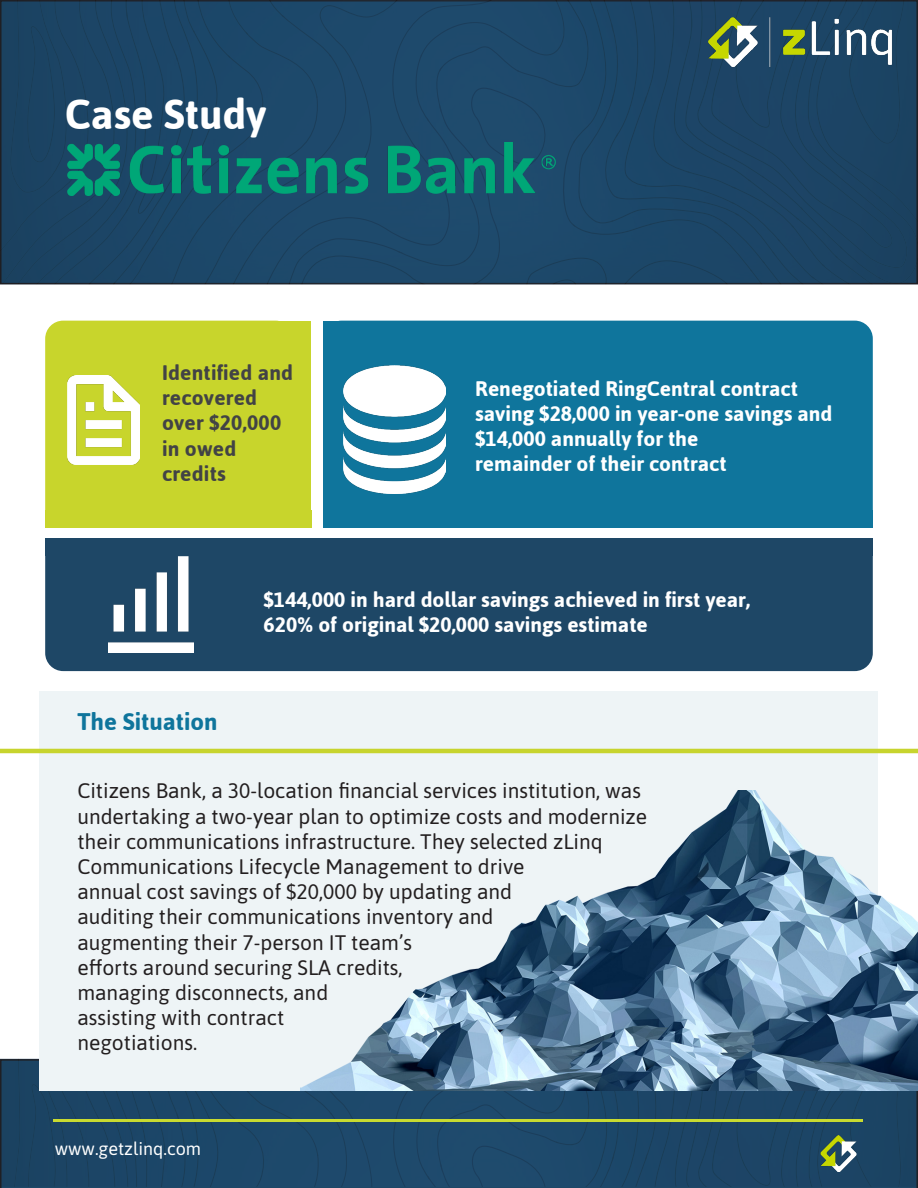
<style>
.page{position:relative;width:918px;height:1188px;background:#fff}
.page>*{position:absolute;margin:0;border:0;box-sizing:border-box;transform-origin:0 0}
.t1{font:700 42px "Asap";color:#fff}
.t2{font:700 24px "Asap";color:#0f759c}
.t3{font:21px "Asap";color:#231f20}
.t4{font:700 21px/25.2px "Asap";color:#fff}
.t5{font:700 21px/25.2px "Asap";letter-spacing:.01em;color:#424345}
.t6{font:18px "Asap";color:#fff}
</style>
<div class="page">
<div style="left:0;top:0;width:918px;height:284px;background:#1c486a"></div>
<img style="left:526px;top:258px;width:82px;height:26px">
<img style="left:552px;top:279px;width:24px;height:5px">
<img style="left:0;top:0;width:2px;height:253px">
<img style="left:209px;top:235px;width:24px;height:43px">
<img style="left:624px;top:260px;width:104px;height:24px">
<img style="left:492px;top:89px;width:53px;height:53px">
<img style="left:563px;top:140px;width:12px;height:85px">
<img style="left:714px;top:268px;width:39px;height:3px">
<img style="left:750px;top:270px;width:12px;height:14px">
<img style="left:233px;top:0;width:259px;height:284px">
<img style="left:228px;top:0;width:20px;height:35px">
<img style="left:555px;top:0;width:40px;height:87px">
<img style="left:246px;top:32px;width:71px;height:66px">
<img style="left:440px;top:46px;width:77px;height:26px">
<img style="left:434px;top:67px;width:7px;height:46px">
<img style="left:517px;top:70px;width:40px;height:15px">
<img style="left:285px;top:96px;width:33px;height:46px">
<img style="left:440px;top:103px;width:40px;height:39px">
<img style="left:478px;top:196px;width:23px;height:87px">
<img style="left:209px;top:196px;width:39px;height:23px">
<img style="left:171px;top:216px;width:38px;height:68px">
<img style="left:301px;top:255px;width:179px;height:29px">
<img style="left:670px;top:0;width:14px;height:149px">
<img style="left:646px;top:0;width:12px;height:104px">
<img style="left:804px;top:268px;width:11px;height:10px">
<svg style="left:811px;top:277px;width:13px;height:7px"></svg>
<img style="left:684px;top:0;width:13px;height:155px">
<img style="left:879px;top:224px;width:39px;height:60px">
<img style="left:840px;top:268px;width:41px;height:11px">
<img style="left:138px;top:0;width:26px;height:248px">
<img style="left:164px;top:0;width:35px;height:142px">
<img style="left:616px;top:0;width:30px;height:137px">
<img style="left:613px;top:133px;width:5px;height:64px">
<img style="left:782px;top:268px;width:22px;height:16px">
<img style="left:697px;top:0;width:215px;height:268px">
<div style="left:2px;top:0;width:34px;height:284px;background:#1b4261"></div>
<img style="left:36px;top:0;width:102px;height:284px">
<img style="left:183px;top:0;width:12px;height:32px">
<img style="left:604px;top:0;width:9px;height:32px">
<img style="left:612px;top:22px;width:9px;height:82px">
<img style="left:190px;top:31px;width:29px;height:111px">
<img style="left:578px;top:94px;width:35px;height:129px">
<img style="left:152px;top:196px;width:40px;height:38px">
<img style="left:612px;top:208px;width:116px;height:16px">
<img style="left:114px;top:230px;width:39px;height:54px">
<img style="left:724px;top:223px;width:41px;height:40px">
<img style="left:762px;top:261px;width:20px;height:23px">
<img style="left:733px;top:0;width:73px;height:128px">
<img style="left:816px;top:0;width:102px;height:224px">
<img style="left:849px;top:0;width:55px;height:144px">
<div style="left:0;top:1058px;width:918px;height:129px;background:#1c476a"></div>
<img style="left:916px;top:1091px;width:2px;height:96px">
<img style="left:14px;top:1058px;width:40px;height:129px">
<img style="left:54px;top:1091px;width:24px;height:95px">
<img style="left:504px;top:1091px;width:52px;height:22px">
<img style="left:495px;top:1148px;width:44px;height:25px">
<img style="left:219px;top:1103px;width:10px;height:11px">
<img style="left:601px;top:1091px;width:6px;height:61px">
<img style="left:229px;top:1113px;width:35px;height:73px">
<img style="left:229px;top:1174px;width:2px;height:12px">
<img style="left:320px;top:1091px;width:173px;height:95px">
<img style="left:556px;top:1091px;width:33px;height:54px">
<img style="left:247px;top:1091px;width:71px;height:65px">
<img style="left:440px;top:1104px;width:80px;height:26px">
<img style="left:435px;top:1125px;width:7px;height:46px">
<img style="left:518px;top:1128px;width:40px;height:15px">
<img style="left:314px;top:1154px;width:4px;height:33px">
<img style="left:440px;top:1161px;width:10px;height:25px">
<img style="left:655px;top:1114px;width:17px;height:72px">
<img style="left:672px;top:1091px;width:13px;height:95px">
<img style="left:148px;top:1091px;width:27px;height:96px">
<img style="left:647px;top:1092px;width:12px;height:70px">
<img style="left:685px;top:1091px;width:12px;height:96px">
<img style="left:137px;top:1107px;width:10px;height:80px">
<img style="left:175px;top:1091px;width:19px;height:95px">
<img style="left:622px;top:1091px;width:23px;height:95px">
<img style="left:586px;top:1164px;width:14px;height:23px">
<img style="left:697px;top:1091px;width:120px;height:96px">
<img style="left:78px;top:1091px;width:33px;height:96px">
<img style="left:111px;top:1091px;width:26px;height:96px">
<img style="left:614px;top:1091px;width:5px;height:63px">
<img style="left:194px;top:1091px;width:25px;height:96px">
<img style="left:600px;top:1152px;width:14px;height:35px">
<img style="left:734px;top:1091px;width:73px;height:95px">
<img style="left:817px;top:1091px;width:26px;height:96px">
<div style="left:45px;top:321px;width:249px;height:207px;background:#c8d52c;border-radius:18px"></div>
<hr style="left:53px;top:1119px;width:810px;height:3px;background:#c8da30">
<img style="left:814px;top:1136px;width:50px;height:36px">
<img style="left:707px;top:16px;width:185px;height:52px">
<div style="left:40px;top:691px;width:838px;height:400px;background:#eef4f6"></div>
<hr style="left:0;top:749px;width:918px;height:4px;background:#c7d42e">
<div style="left:45px;top:538px;width:828px;height:133px;background:#1e4766;border-radius:18px"></div>
<div style="left:324px;top:321px;width:549px;height:207px;background:#0f759c;border-radius:18px"></div>
<div style="left:264px;top:321px;width:47px;height:207px;background:#c8d52c"></div>
<div style="left:45px;top:538px;width:828px;height:18px;background:#1e4766"></div>
<div style="left:45px;top:510px;width:266px;height:18px;background:#c8d52c"></div>
<div style="left:324px;top:510px;width:549px;height:18px;background:#0f759c"></div>
<img style="left:68px;top:142px;width:487px;height:54px">
<img style="left:301px;top:790px;width:617px;height:301px">
<img style="left:343px;top:365px;width:102px;height:128px">
<img style="left:68px;top:375px;width:71px;height:90px">
<img style="left:109px;top:557px;width:84px;height:96px">
<p class="t1" style="left:65px;top:86px;width:203px">Case Study</p>
<p class="t5" style="left:162px;top:359px;width:133px">Identified and recovered over $20,000 in owed</p>
<p class="t5" style="left:162px;top:460px;width:65px">credits</p>
<p class="t4" style="left:475px;top:375px;width:359px">Renegotiated RingCentral contract saving $28,000 in year-one savings and $14,000 annually for the</p>
<p class="t4" style="left:475px;top:451px;width:253px">remainder of their contract</p>
<p class="t2" style="left:77px;top:705px;width:142px">The Situation</p>
<p class="t4" style="left:264px;top:586px;width:488px">$144,000 in hard dollar savings achieved in first year,</p>
<p class="t4" style="left:264px;top:611px;width:386px">620% of original $20,000 savings estimate</p>
<p class="t3" style="left:77px;top:776px;width:565px">Citizens Bank, a 30-location financial services institution, was</p>
<p class="t3" style="left:77px;top:802px;width:571px">undertaking a two-year plan to optimize costs and modernize</p>
<p class="t3" style="left:77px;top:827px;width:527px">their communications infrastructure. They selected zLinq</p>
<p class="t3" style="left:77px;top:852px;width:449px">Communications Lifecycle Management to drive</p>
<p class="t3" style="left:77px;top:877px;width:436px">annual cost savings of $20,000 by updating and</p>
<p class="t3" style="left:77px;top:902px;width:418px">auditing their communications inventory and</p>
<p class="t3" style="left:77px;top:928px;width:336px">augmenting their 7-person IT team’s</p>
<p class="t3" style="left:77px;top:953px;width:327px">efforts around securing SLA credits,</p>
<p class="t3" style="left:77px;top:978px;width:252px">managing disconnects, and</p>
<p class="t3" style="left:77px;top:1003px;width:208px">assisting with contract</p>
<p class="t3" style="left:77px;top:1028px;width:121px">negotiations.</p>
<p class="t6" style="left:55px;top:1136px;width:148px">www.getzlinq.com</p>
</div>
